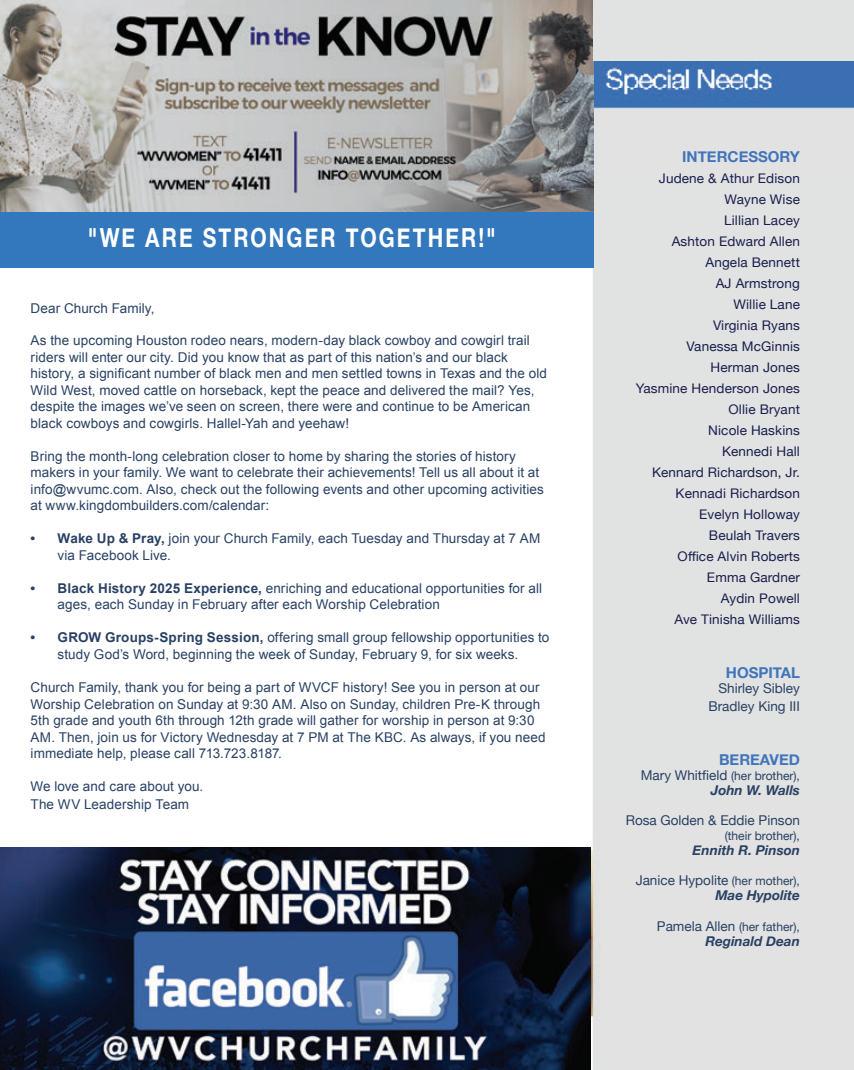
<style>
.page{position:relative;width:854px;height:1070px;background:#fff}
.page>*{position:absolute;margin:0;border:0;box-sizing:border-box;transform-origin:0 0}
.t1{font:700 26.25px "Helvetica Neue";letter-spacing:.1em;color:#fff;scale:.8 1}
.t2{font:700 15px "Helvetica Neue";color:#4175bb}
.t3{font:13.5px/16.5px "Arial";letter-spacing:.005em;color:#294164}
.t4{font:13.5px/15px "Helvetica Neue";color:#294164;text-align:right}
.t5{font:italic 700 13.5px "Helvetica Neue";color:#294164}
.t6{font:13.2px/21px "Helvetica Neue";letter-spacing:.01em;color:#1a1e4d;text-align:right}
.t7{font:12px "Helvetica Neue";color:#294164}
.s1{font-weight:700}
.s2{font-size:12px}
.s3{font-weight:700;font-style:italic}
.s4{font-size:13.5px}
</style>
<div class="page">
<img style="left:0;top:60px;width:853px;height:1009px">
<div style="left:0;top:211px;width:593px;height:56px;background:#3378bd"></div>
<div style="left:0;top:842px;width:590px;height:199px;background:#fff"></div>
<img style="left:0;top:0;width:593px;height:212px">
<img style="left:0;top:847px;width:590px;height:222px">
<div style="left:592px;top:0;width:261px;height:60px;background:#e1e2e2"></div>
<h1 class="t1" style="left:88px;top:216px;width:511px">"WE ARE STRONGER TOGETHER!"</h1>
<p class="t3" style="left:31px;top:300px;width:125px">Dear Church Family,</p>
<p class="t3" style="left:31px;top:332px;width:517px">As the upcoming Houston rodeo nears, modern-day black cowboy and cowgirl trail riders will enter our city. Did you know that as part of this nation’s and our black history, a significant number of black men and men settled towns in Texas and the old Wild West, moved cattle on horseback, kept the peace and delivered the mail? Yes, despite the images we’ve seen on screen, there were and continue to be American black cowboys and cowgirls. Hallel-Yah and yeehaw!</p>
<p class="t3" style="left:31px;top:448px;width:514px">Bring the month-long celebration closer to home by sharing the stories of history makers in your family. We want to celebrate their achievements! Tell us all about it at info@wvumc.com. Also, check out the following events and other upcoming activities at www.kingdombuilders.com/calendar:</p>
<p class="t3" style="left:58px;top:530px;width:484px;text-indent:-27px"><span class="s1">• Wake Up &amp; Pray,</span> join your Church Family, each Tuesday and Thursday at 7 AM via Facebook Live.</p>
<p class="t3" style="left:58px;top:580px;width:485px;text-indent:-27px"><span class="s1">• Black History 2025 Experience,</span> enriching and educational opportunities for all ages, each Sunday in February after each Worship Celebration</p>
<p class="t3" style="left:31px;top:629px;width:520px;text-align:center"><span class="s1">• GROW Groups-Spring Session,</span> offering small group fellowship opportunities to study God’s Word, beginning the week of Sunday, February 9, for six weeks.</p>
<p class="t3" style="left:31px;top:679px;width:516px">Church Family, thank you for being a part of WVCF history! See you in person at our Worship Celebration on Sunday at 9:30 AM. Also on Sunday, children Pre-K through 5th grade and youth 6th through 12th grade will gather for worship in person at 9:30<br>AM. Then, join us for Victory Wednesday at 7 PM at The KBC. As always, if you need immediate help, please call 713.723.8187.</p>
<p class="t3" style="left:31px;top:777px;width:174px;line-height:18px">We love and care about you.<br>The WV Leadership Team</p>
<p class="t2" style="left:682px;top:145px;width:119px">INTERCESSORY</p>
<p class="t6" style="left:635px;top:168px;width:165px">Judene &amp; Athur Edison<br>Wayne Wise<br>Lillian Lacey<br>Ashton Edward Allen<br>Angela Bennett<br>AJ Armstrong<br>Willie Lane<br>Virginia Ryans<br>Vanessa McGinnis<br>Herman Jones<br>Yasmine Henderson Jones<br>Ollie Bryant<br>Nicole Haskins<br>Kennedi Hall<br>Kennard Richardson, Jr.<br>Kennadi Richardson<br>Evelyn Holloway<br>Beulah Travers<br>Office Alvin Roberts<br>Emma Gardner<br>Aydin Powell<br>Ave Tinisha Williams</p>
<p class="t2" style="left:725px;top:661px;width:75px">HOSPITAL</p>
<p class="t4" style="left:708px;top:680px;width:93px;line-height:18px">Shirley Sibley<br>Bradley King III</p>
<p class="t2" style="left:718px;top:748px;width:82px">BEREAVED</p>
<p class="t4" style="left:640px;top:768px;width:160px">Mary Whitfield <span class="s2">(her brother),<br></span><span class="s3">John W. Walls</span></p>
<p class="t4" style="left:625px;top:813px;width:176px">Rosa Golden &amp; Eddie Pinson</p>
<p class="t7" style="left:724px;top:827px;width:77px">(their brother),</p>
<p class="t5" style="left:692px;top:839px;width:109px">Ennith R. Pinson</p>
<p class="t4" style="left:635px;top:873px;width:166px">Janice Hypolite <span class="s2">(her mother),<br></span><span class="s3">Mae Hypolite</span></p>
<p class="t7" style="left:656px;top:917px;width:144px"><span class="s4">Pamela Allen</span> (her father),</p>
<p class="t5" style="left:705px;top:929px;width:96px">Reginald Dean</p>
</div>
